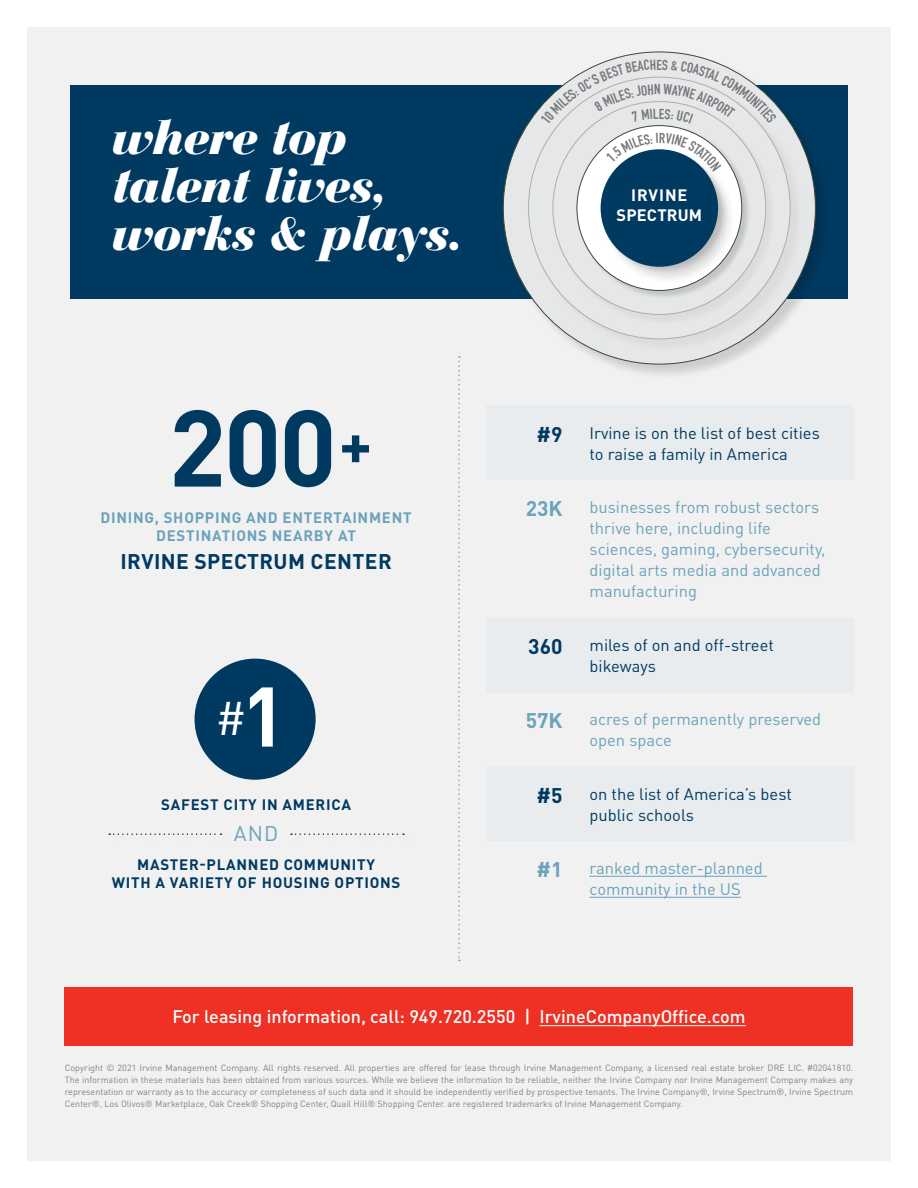
<style>
.page{position:relative;width:918px;height:1188px;background:#fff}
.page>*{position:absolute;margin:0;border:0;box-sizing:border-box;transform-origin:0 0}
.t1{font:700 106.8px "DIN Pro";color:#003a61}
.t2{font:italic 900 48px/48px "Bauer Bodoni Std";letter-spacing:-.03em;color:#fff}
.t3{font:46.5px "DIN Pro";color:#fff}
.t4{font:700 21px "DIN Pro";letter-spacing:.02em;color:#003a61}
.t5{font:700 21px "DIN Pro";color:#6ba3bb}
.t6{font:21px "DIN Pro";color:#6ba3bb}
.t7{font:500 18px "DIN Pro";color:#fff}
.t8{font:16.5px/21px "DIN Pro";color:#6ba3bb}
.t9{font:16.5px/21px "DIN Pro";color:#003a61}
.t10{font:700 16.35px/19.6px "DIN Pro";letter-spacing:.02em;color:#fff;text-align:center}
.t11{font:700 15px/18px "DIN Pro";letter-spacing:.05em;color:#003a61;text-align:center}
.t12{font:700 15px/18px "DIN Pro";letter-spacing:.05em;color:#6ba3bb;text-align:center}
.t13{font:14.25px "DIN Engschrift Std";color:#77787b}
.t14{font:9px/12px "DIN Pro";color:#808285;text-align:justify}
.s1{font-weight:700;font-size:83.1px}
</style>
<div class="page">
<div style="left:27px;top:27px;width:864px;height:1134px;background:#f1f1f2"></div>
<div style="left:70px;top:86px;width:778px;height:213px;background:#003a61"></div>
<div style="left:65px;top:987px;width:788px;height:59px;background:#ee3124"></div>
<hr style="left:539px;top:1025px;width:207px;height:1px;background:#fff">
<div style="left:486px;top:405px;width:367px;height:75px;background:#e8ecef"></div>
<div style="left:486px;top:618px;width:367px;height:75px;background:#e8ecef"></div>
<div style="left:486px;top:766px;width:367px;height:75px;background:#e8ecef"></div>
<hr style="left:590px;top:876px;width:177px;height:1px;background:#6ba3bb">
<hr style="left:590px;top:897px;width:151px;height:1px;background:#6ba3bb">
<div style="left:195px;top:659px;width:121px;height:121px;background:#003a61;border-radius:50%"></div>
<svg style="left:109px;top:833px;width:113px;height:2px"></svg>
<svg style="left:291px;top:833px;width:113px;height:2px"></svg>
<div style="left:503px;top:52px;width:328px;height:328px;background:#000;opacity:.15"></div>
<div style="left:503px;top:52px;width:312px;height:312px;background:#e6e7e8;border-radius:50%"></div>
<div style="left:528px;top:77px;width:276px;height:276px;background:#000;opacity:.15"></div>
<div style="left:528px;top:77px;width:262px;height:262px;background:#e6e7e8;border-radius:50%"></div>
<div style="left:553px;top:102px;width:224px;height:224px;background:#000;opacity:.15"></div>
<div style="left:553px;top:102px;width:213px;height:212px;background:#e6e7e8;border-radius:50%"></div>
<div style="left:577px;top:126px;width:173px;height:173px;background:#000;opacity:.15"></div>
<div style="left:577px;top:126px;width:165px;height:164px;background:#fff;border-radius:50%"></div>
<div style="left:600px;top:149px;width:136px;height:136px;background:#000;opacity:.15"></div>
<div style="left:601px;top:149px;width:117px;height:118px;background:#003a61;border-radius:50%"></div>
<svg style="left:458px;top:356px;width:2px;height:605px"></svg>
<svg style="left:606px;top:133px;width:116px;height:39px"></svg>
<svg style="left:541px;top:59px;width:236px;height:66px"></svg>
<h2 class="t2" style="left:111px;top:113px;width:354px">where top talent lives, works &amp; plays.</h2>
<h1 class="t1" style="left:168px;top:375px;width:205px">200<sup>+</sup></h1>
<h3 class="t12" style="left:100px;top:508px;width:313px">DINING, SHOPPING AND ENTERTAINMENT<br>DESTINATIONS NEARBY AT</h3>
<h3 class="t4" style="left:120px;top:547px;width:273px">IRVINE SPECTRUM CENTER</h3>
<h3 class="t3" style="left:215px;top:686px;width:73px">#<span class="s1">1</span></h3>
<h3 class="t11" style="left:161px;top:795px;width:191px">SAFEST CITY IN AMERICA</h3>
<h3 class="t6" style="left:234px;top:820px;width:46px">AND</h3>
<h3 class="t11" style="left:112px;top:855px;width:290px">MASTER-PLANNED COMMUNITY<br>WITH A VARIETY OF HOUSING OPTIONS</h3>
<h3 class="t13" style="left:656px;top:56px;width:7px">E</h3>
<h3 class="t10" style="left:617px;top:185px;width:87px">IRVINE<br>SPECTRUM</h3>
<h3 class="t4" style="left:537px;top:420px;width:27px">#9</h3>
<h3 class="t9" style="left:590px;top:422px;width:232px">Irvine is on the list of best cities to raise a family in America</h3>
<h3 class="t5" style="left:526px;top:495px;width:38px">23K</h3>
<h3 class="t8" style="left:590px;top:496px;width:237px">businesses from robust sectors thrive here, including life sciences, gaming, cybersecurity, digital arts media and advanced manufacturing</h3>
<h3 class="t4" style="left:528px;top:632px;width:36px">360</h3>
<h3 class="t9" style="left:590px;top:634px;width:186px">miles of on and off-street bikeways</h3>
<h3 class="t5" style="left:526px;top:706px;width:38px">57K</h3>
<h3 class="t8" style="left:590px;top:708px;width:233px">acres of permanently preserved open space</h3>
<h3 class="t4" style="left:537px;top:781px;width:27px">#5</h3>
<h3 class="t9" style="left:590px;top:783px;width:204px">on the list of America’s best public schools</h3>
<h3 class="t5" style="left:537px;top:855px;width:27px">#1</h3>
<h3 class="t8" style="left:590px;top:857px;width:175px">ranked master-planned community in the US</h3>
<h3 class="t7" style="left:172px;top:1005px;width:575px">For leasing information, call: 949.720.2550 | IrvineCompanyOffice.com</h3>
<p class="t14" style="left:65px;top:1061px;width:790px">Copyright © 2021 Irvine Management Company. All rights reserved. All properties are offered for lease through Irvine Management Company, a licensed real estate broker DRE LIC. #02041810.<br>The information in these materials has been obtained from various sources. While we believe the information to be reliable, neither the Irvine Company nor Irvine Management Company makes any representation or warranty as to the accuracy or completeness of such data and it should be independently verified by prospective tenants. The Irvine Company®, Irvine Spectrum®, Irvine Spectrum Center®, Los Olivos® Marketplace, Oak Creek® Shopping Center, Quail Hill® Shopping Center. are registered trademarks of Irvine Management Company.</p>
</div>
